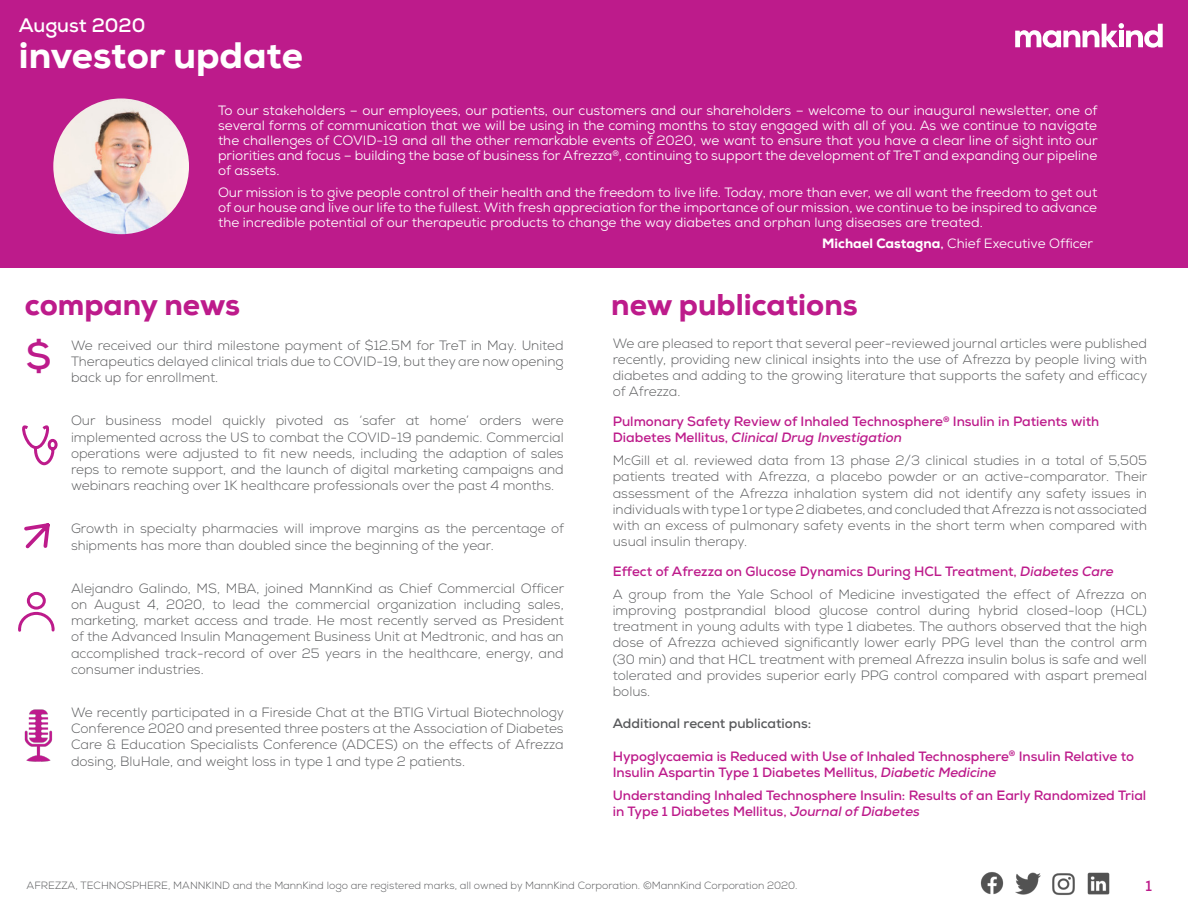
<style>
.page{position:relative;width:1188px;height:918px;background:#fff}
.page>*{position:absolute;margin:0;border:0;box-sizing:border-box;transform-origin:0 0}
.t1{font:700 37.5px "Nexa";color:#bd1b8b}
.t2{font:800 36.75px "Nexa";color:#fff}
.t3{font:800 30px "Nexa";color:#bd1b8b}
.t4{font:700 19.5px "Nexa";color:#fff}
.t5{font:700 15px "Nexa";color:#bd1b8b}
.t6{font:300 13.5px/16.2px "Nexa";color:#58595b;text-align:justify}
.t7{font:13.5px/15px "Nexa";color:#fff;text-align:justify}
.t8{font:700 13.5px/16.2px "Nexa";color:#bd1b8b}
.t9{font:700 13.5px "Nexa";color:#58595b}
.t10{font:300 10.5px "Nexa";color:#58595b}
.s1{font-weight:800}
.s2{font-weight:700}
.s3{font-style:italic}
.s4{font-weight:700;color:#bd1b8b}
.s5{font-weight:700;font-style:italic;color:#bd1b8b}
</style>
<div class="page">
<div style="left:0;top:0;width:1188px;height:268px;background:#bd1b8b"></div>
<img style="left:53px;top:98px;width:136px;height:136px;border-radius:68px">
<svg style="left:1015px;top:23px;width:148px;height:25px"></svg>
<svg style="left:22px;top:425px;width:36px;height:41px"></svg>
<svg style="left:24px;top:523px;width:26px;height:26px"></svg>
<svg style="left:18px;top:591px;width:37px;height:41px"></svg>
<img style="left:24px;top:709px;width:29px;height:53px">
<img style="left:1052px;top:873px;width:23px;height:22px">
<img style="left:980px;top:872px;width:24px;height:22px">
<img style="left:1015px;top:872px;width:26px;height:23px">
<img style="left:1087px;top:872px;width:23px;height:23px">
<h3 class="t4" style="left:19px;top:13px;width:128px">August 2020</h3>
<h2 class="t2" style="left:19px;top:32px;width:286px">investor update</h2>
<p class="t7" style="left:218px;top:103px;width:881px">To our stakeholders – our employees, our patients, our customers and our shareholders – welcome to our inaugural newsletter, one of several forms of communication that we will be using in the coming months to stay engaged with all of you. As we continue to navigate the challenges of COVID-19 and all the other remarkable events of 2020, we want to ensure that you have a clear line of sight into our priorities and focus – building the base of business for Afrezza<sup>®</sup>, continuing to support the development of TreT and expanding our pipeline of assets.</p>
<p class="t7" style="left:218px;top:185px;width:881px">Our mission is to give people control of their health and the freedom to live life. Today, more than ever, we all want the freedom to get out of our house and live our life to the fullest. With fresh appreciation for the importance of our mission, we continue to be inspired to advance the incredible potential of our therapeutic products to change the way diabetes and orphan lung diseases are treated.</p>
<p class="t7" style="left:822px;top:236px;width:273px"><span class="s1">Michael Castagna</span><span class="s2">,</span> Chief Executive Officer</p>
<h3 class="t3" style="left:25px;top:286px;width:217px">company news</h3>
<h3 class="t3" style="left:611px;top:286px;width:248px">new publications</h3>
<h1 class="t1" style="left:26px;top:332px;width:27px">$</h1>
<p class="t6" style="left:71px;top:337px;width:494px">We received our third milestone payment of $12.5M for TreT in May. United Therapeutics delayed clinical trials due to COVID-19, but they are now opening back up for enrollment.</p>
<p class="t6" style="left:71px;top:413px;width:494px">Our business model quickly pivoted as ‘safer at home’ orders were implemented across the US to combat the COVID-19 pandemic. Commercial operations were adjusted to fit new needs, including the adaption of sales reps to remote support, and the launch of digital marketing campaigns and webinars reaching over 1K healthcare professionals over the past 4 months.</p>
<p class="t6" style="left:71px;top:521px;width:495px">Growth in specialty pharmacies will improve margins as the percentage of shipments has more than doubled since the beginning of the year.</p>
<p class="t6" style="left:71px;top:580px;width:495px">Alejandro Galindo, MS, MBA, joined MannKind as Chief Commercial Officer on August 4, 2020, to lead the commercial organization including sales, marketing, market access and trade. He most recently served as President of the Advanced Insulin Management Business Unit at Medtronic, and has an accomplished track-record of over 25 years in the healthcare, energy, and consumer industries.</p>
<p class="t6" style="left:71px;top:705px;width:495px">We recently participated in a Fireside Chat at the BTIG Virtual Biotechnology Conference 2020 and presented three posters at the Association of Diabetes Care &amp; Education Specialists Conference (ADCES) on the effects of Afrezza dosing, BluHale, and weight loss in type 1 and type 2 patients.</p>
<p class="t6" style="left:613px;top:335px;width:536px">We are pleased to report that several peer-reviewed journal articles were published recently, providing new clinical insights into the use of Afrezza by people living with diabetes and adding to the growing literature that supports the safety and efficacy of Afrezza.</p>
<p class="t8" style="left:613px;top:413px;width:488px">Pulmonary Safety Review of Inhaled Technosphere<sup>®</sup> Insulin in Patients with<br>Diabetes Mellitus, <span class="s3">Clinical Drug Investigation</span></p>
<p class="t6" style="left:613px;top:453px;width:536px">McGill et al. reviewed data from 13 phase 2/3 clinical studies in a total of 5,505 patients treated with Afrezza, a placebo powder or an active-comparator. Their assessment of the Afrezza inhalation system did not identify any safety issues in individuals with type 1 or type 2 diabetes, and concluded that Afrezza is not associated with an excess of pulmonary safety events in the short term when compared with usual insulin therapy.</p>
<p class="t6" style="left:613px;top:560px;width:536px;line-height:23px"><span class="s4">Effect of Afrezza on Glucose Dynamics During HCL Treatment,</span> <span class="s5">Diabetes Care<br></span>A group from the Yale School of Medicine investigated the effect of Afrezza on</p>
<p class="t6" style="left:613px;top:603px;width:536px">improving postprandial blood glucose control during hybrid closed-loop (HCL) treatment in young adults with type 1 diabetes. The authors observed that the high dose of Afrezza achieved significantly lower early PPG level than the control arm (30 min) and that HCL treatment with premeal Afrezza insulin bolus is safe and well tolerated and provides superior early PPG control compared with aspart premeal bolus.</p>
<p class="t9" style="left:613px;top:715px;width:200px">Additional recent publications:</p>
<p class="t8" style="left:613px;top:748px;width:523px">Hypoglycaemia is Reduced with Use of Inhaled Technosphere<sup>®</sup> Insulin Relative to<br>Insulin Aspartin Type 1 Diabetes Mellitus, <span class="s3">Diabetic Medicine</span></p>
<p class="t8" style="left:613px;top:787px;width:535px">Understanding Inhaled Technosphere Insulin: Results of an Early Randomized Trial in Type 1 Diabetes Mellitus, <span class="s3">Journal of Diabetes</span></p>
<p class="t10" style="left:27px;top:880px;width:772px">AFREZZA, TECHNOSPHERE, MANNKIND and the MannKind logo are registered marks, all owned by MannKind Corporation. ©MannKind Corporation 2020.</p>
<p class="t5" style="left:1145px;top:876px;width:8px">1</p>
</div>
